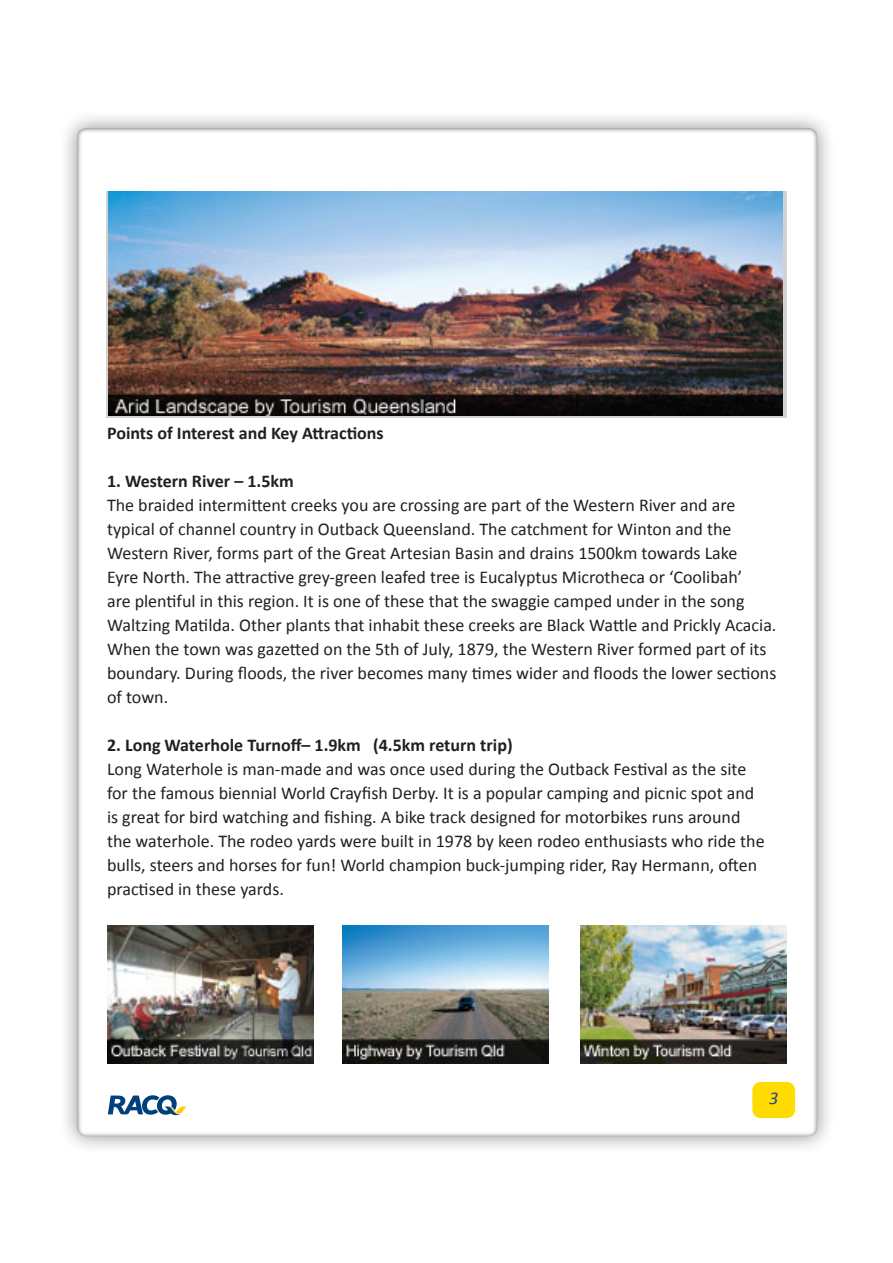
<style>
.page{position:relative;width:893px;height:1263px;background:#fff}
.page>*{position:absolute;margin:0;border:0;box-sizing:border-box;transform-origin:0 0}
.t1{font:18px/24px "Calibri";color:#231f20}
.t2{font:700 18px "Calibri";color:#231f20}
.t3{font:italic 18px "Calibri";color:#253f8e}
</style>
<div class="page">
<div style="left:59px;top:110px;width:777px;height:1045px;background:#231f20;opacity:.5"></div>
<div style="left:77px;top:128px;width:741px;height:1008px;background:#fff"></div>
<div style="left:752px;top:1082px;width:43px;height:36px;background:#ffdc01;border-radius:9px"></div>
<img style="left:107px;top:926px;width:206px;height:137px">
<img style="left:342px;top:926px;width:206px;height:137px">
<img style="left:580px;top:926px;width:207px;height:137px">
<svg style="left:106px;top:191px;width:681px;height:226px;background:#919faa"></svg>
<img style="left:109px;top:192px;width:674px;height:223px">
<svg style="left:108px;top:1095px;width:79px;height:20px"></svg>
<p class="t2" style="left:107px;top:421px;width:278px">Points of Interest and Key Attractions</p>
<p class="t2" style="left:107px;top:469px;width:188px">1. Western River – 1.5km</p>
<p class="t1" style="left:107px;top:493px;width:671px">The braided intermittent creeks you are crossing are part of the Western River and are typical of channel country in Outback Queensland. The catchment for Winton and the Western River, forms part of the Great Artesian Basin and drains 1500km towards Lake<br>Eyre North. The attractive grey-green leafed tree is Eucalyptus Microtheca or ‘Coolibah’<br>are plentiful in this region. It is one of these that the swaggie camped under in the song Waltzing Matilda. Other plants that inhabit these creeks are Black Wattle and Prickly Acacia.<br>When the town was gazetted on the 5th of July, 1879, the Western River formed part of its boundary. During floods, the river becomes many times wider and floods the lower sections of town.</p>
<p class="t2" style="left:107px;top:733px;width:407px">2. Long Waterhole Turnoff– 1.9km (4.5km return trip)</p>
<p class="t1" style="left:107px;top:757px;width:659px">Long Waterhole is man-made and was once used during the Outback Festival as the site for the famous biennial World Crayfish Derby. It is a popular camping and picnic spot and is great for bird watching and fishing. A bike track designed for motorbikes runs around the waterhole. The rodeo yards were built in 1978 by keen rodeo enthusiasts who ride the bulls, steers and horses for fun! World champion buck-jumping rider, Ray Hermann, often practised in these yards.</p>
<p class="t3" style="left:769px;top:1086px;width:11px">3</p>
</div>
